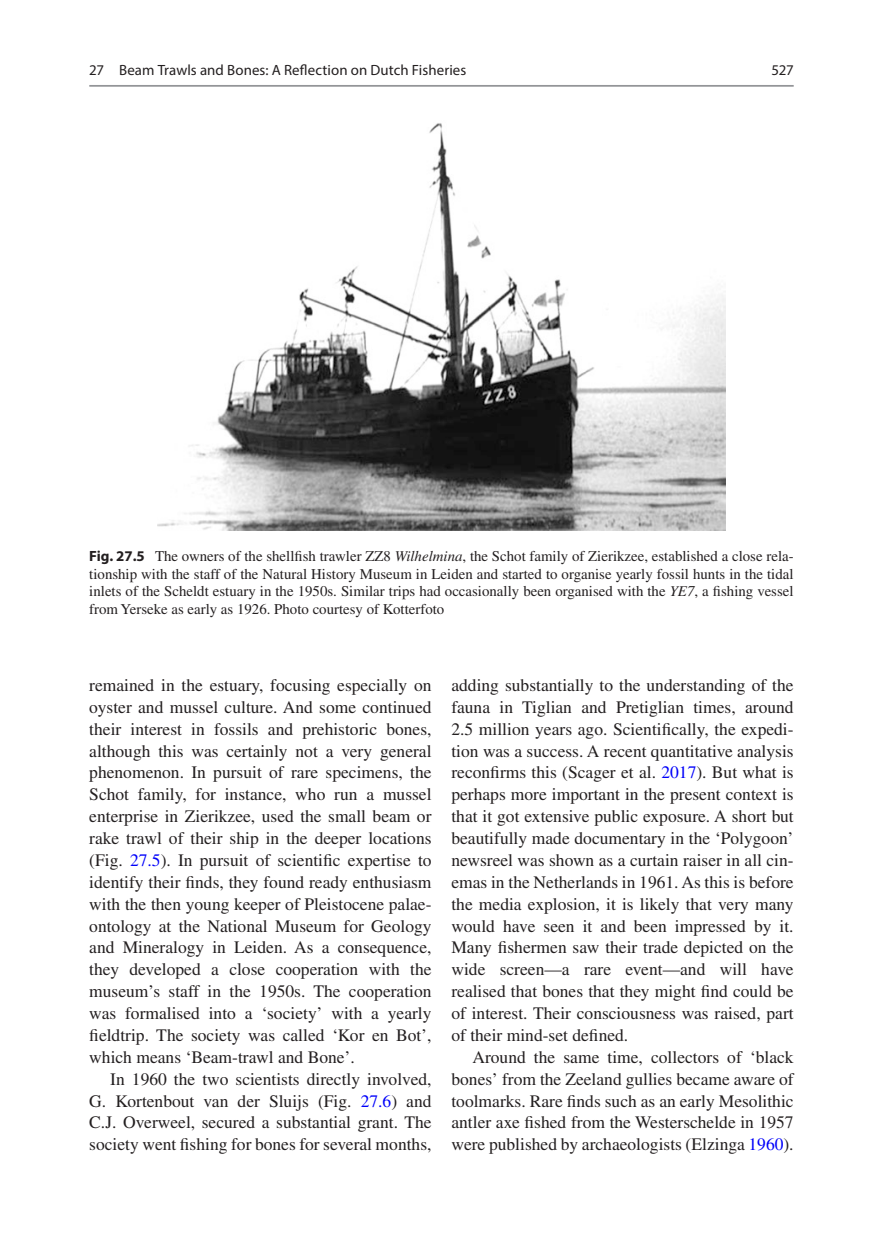
<style>
.page{position:relative;width:883px;height:1260px;background:#fff}
.page>*{position:absolute;margin:0;border:0;box-sizing:border-box;transform-origin:0 0}
.t1{font:17.5px/21.9px "Jrbvrn Times LT Std";color:#231f20;text-align:justify}
.t2{font:14.88px/17.5px "Jrbvrn Times LT Std";color:#231f20;text-align:justify}
.t3{font:14.88px "Rpnjrn Myriad Pro";letter-spacing:.01em;color:#231f20}
.t4{font:14.88px "Plncyy Myriad Pro";color:#231f20}
.s1{font-family:"Xqnmwf Myriad Pro";font-weight:700}
.s2{font-family:"Qxdjqt Times LT Std";font-style:italic}
.s3{color:#0000fa}
</style>
<div class="page">
<img style="left:158px;top:123px;width:567px;height:407px">
<hr style="left:89px;top:85px;width:705px;height:2px;background:#939598">
<p class="t3" style="left:89px;top:61px;width:379px">27 Beam Trawls and Bones: A Reflection on Dutch Fisheries</p>
<p class="t4" style="left:771px;top:61px;width:24px">527</p>
<p class="t2" style="left:89px;top:548px;width:706px"><span class="s1">Fig. 27.5</span> The owners of the shellfish trawler ZZ8 <span class="s2">Wilhelmina</span>, the Schot family of Zierikzee, established a close rela&shy;tionship with the staff of the Natural History Museum in Leiden and started to organise yearly fossil hunts in the tidal inlets of the Scheldt estuary in the 1950s. Similar trips had occasionally been organised with the <span class="s2">YE7</span>, a fishing vessel from Yerseke as early as 1926. Photo courtesy of Kotterfoto</p>
<p class="t1" style="left:89px;top:674px;width:344px">remained in the estuary, focusing especially on oyster and mussel culture. And some continued their interest in fossils and prehistoric bones, although this was certainly not a very general phenomenon. In pursuit of rare specimens, the Schot family, for instance, who run a mussel enterprise in Zierikzee, used the small beam or rake trawl of their ship in the deeper locations (Fig. <span class="s3">27.5</span>). In pursuit of scientific expertise to identify their finds, they found ready enthusiasm with the then young keeper of Pleistocene palae&shy;ontology at the National Museum for Geology and Mineralogy in Leiden. As a consequence, they developed a close cooperation with the museum’s staff in the 1950s. The cooperation was formalised into a ‘society’ with a yearly fieldtrip. The society was called ‘Kor en Bot’, which means ‘Beam-trawl and Bone’.</p>
<p class="t1" style="left:89px;top:1068px;width:344px;text-indent:21px">In 1960 the two scientists directly involved, G. Kortenbout van der Sluijs (Fig. <span class="s3">27.6</span>) and C.J. Overweel, secured a substantial grant. The society went fishing for bones for several months,</p>
<p class="t1" style="left:451px;top:674px;width:344px">adding substantially to the understanding of the fauna in Tiglian and Pretiglian times, around 2.5 million years ago. Scientifically, the expedi&shy;tion was a success. A recent quantitative analysis reconfirms this (Scager et al. <span class="s3">2017</span>). But what is perhaps more important in the present context is that it got extensive public exposure. A short but beautifully made documentary in the ‘Polygoon’ newsreel was shown as a curtain raiser in all cin&shy;emas in the Netherlands in 1961. As this is before the media explosion, it is likely that very many would have seen it and been impressed by it.<br>Many fishermen saw their trade depicted on the wide screen—a rare event—and will have realised that bones that they might find could be of interest. Their consciousness was raised, part of their mind-set defined.</p>
<p class="t1" style="left:451px;top:1046px;width:344px;text-indent:21px">Around the same time, collectors of ‘black bones’ from the Zeeland gullies became aware of toolmarks. Rare finds such as an early Mesolithic antler axe fished from the Westerschelde in 1957 were published by archaeologists (Elzinga <span class="s3">1960</span>).</p>
</div>
